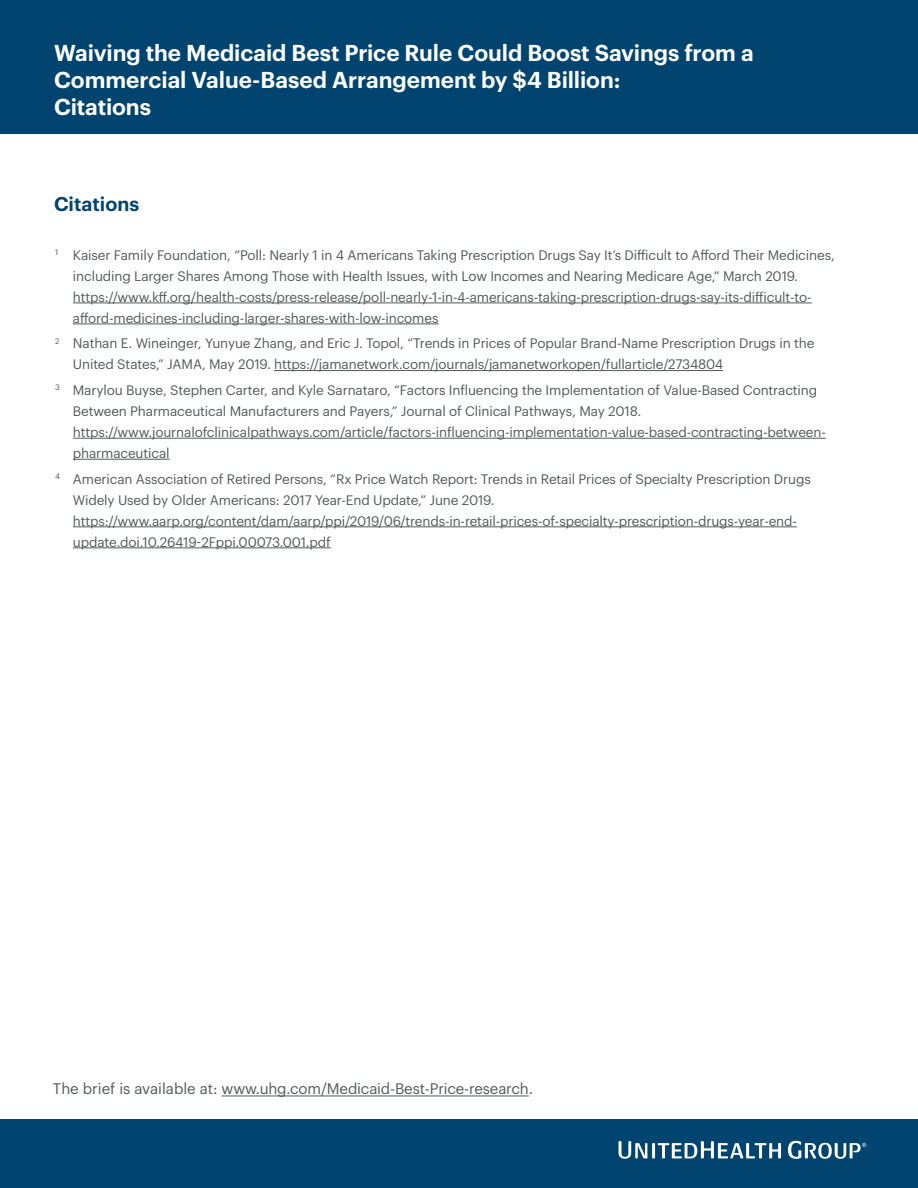
<style>
.page{position:relative;width:918px;height:1188px;background:#fff}
.page>*{position:absolute;margin:0;border:0;box-sizing:border-box;transform-origin:0 0}
.t1{font:600 22.5px/27px "Graphik";letter-spacing:-.005em;color:#fff}
.t2{font:600 19.5px "Graphik";color:#00446f}
.t3{font:15px "Graphik";letter-spacing:-.01em;color:#56595a}
.t4{font:13.5px/21px "Graphik";letter-spacing:-.01em;color:#56595a}
</style>
<div class="page">
<div style="left:0;top:0;width:918px;height:133px;background:#00446f"></div>
<div style="left:0;top:1120px;width:918px;height:68px;background:#00446f"></div>
<hr style="left:652px;top:1143px;width:3px;height:15px;background:#fff">
<svg style="left:619px;top:1141px;width:28px;height:18px"></svg>
<svg style="left:658px;top:1141px;width:123px;height:17px"></svg>
<svg style="left:788px;top:1141px;width:78px;height:18px"></svg>
<hr style="left:73px;top:303px;width:739px;height:1px;background:#56595a">
<hr style="left:73px;top:324px;width:366px;height:1px;background:#56595a">
<hr style="left:274px;top:370px;width:449px;height:1px;background:#56595a">
<hr style="left:73px;top:438px;width:753px;height:1px;background:#56595a">
<hr style="left:73px;top:459px;width:97px;height:1px;background:#56595a">
<hr style="left:73px;top:527px;width:724px;height:1px;background:#56595a">
<hr style="left:73px;top:548px;width:258px;height:1px;background:#56595a">
<hr style="left:222px;top:1096px;width:307px;height:1px;background:#56595a">
<h1 class="t1" style="left:54px;top:37px;width:701px">Waiving the Medicaid Best Price Rule Could Boost Savings from a<br>Commercial Value-Based Arrangement by $4 Billion:<br>Citations</h1>
<h2 class="t2" style="left:54px;top:189px;width:87px">Citations</h2>
<p class="t4" style="left:73px;top:243px;width:763px;text-indent:-18px"><sup>1</sup> Kaiser Family Foundation, “Poll: Nearly 1 in 4 Americans Taking Prescription Drugs Say It’s Difficult to Afford Their Medicines, including Larger Shares Among Those with Health Issues, with Low Incomes and Nearing Medicare Age,” March 2019. https://www.kff.org/health-costs/press-release/poll-nearly-1-in-4-americans-taking-prescription-drugs-say-its-difficult-to&shy;afford-medicines-including-larger-shares-with-low-incomes</p>
<p class="t4" style="left:73px;top:332px;width:743px;text-indent:-18px"><sup>2</sup> Nathan E. Wineinger, Yunyue Zhang, and Eric J. Topol, “Trends in Prices of Popular Brand-Name Prescription Drugs in the<br>United States,” JAMA, May 2019. https://jamanetwork.com/journals/jamanetworkopen/fullarticle/2734804</p>
<p class="t4" style="left:73px;top:378px;width:755px;text-indent:-18px"><sup>3</sup> Marylou Buyse, Stephen Carter, and Kyle Sarnataro, “Factors Influencing the Implementation of Value-Based Contracting Between Pharmaceutical Manufacturers and Payers,” Journal of Clinical Pathways, May 2018. https://www.journalofclinicalpathways.com/article/factors-influencing-implementation-value-based-contracting-between&shy;pharmaceutical</p>
<p class="t4" style="left:73px;top:467px;width:739px;text-indent:-18px"><sup>4</sup> American Association of Retired Persons, “Rx Price Watch Report: Trends in Retail Prices of Specialty Prescription Drugs Widely Used by Older Americans: 2017 Year-End Update,” June 2019. https://www.aarp.org/content/dam/aarp/ppi/2019/06/trends-in-retail-prices-of-specialty-prescription-drugs-year-end&shy;update.doi.10.26419-2Fppi.00073.001.pdf</p>
<p class="t3" style="left:53px;top:1078px;width:482px">The brief is available at: www.uhg.com/Medicaid-Best-Price-research.</p>
</div>
